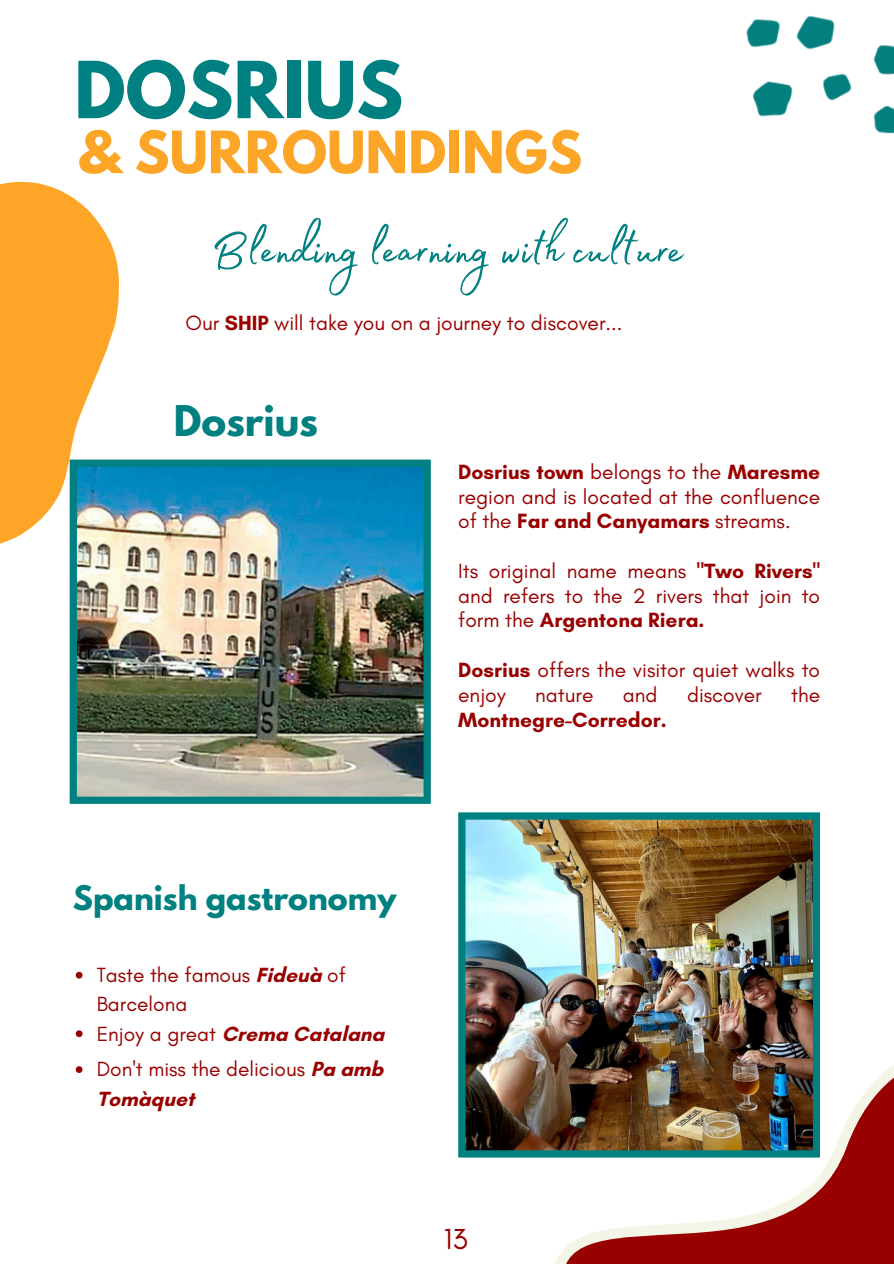
<style>
.page{position:relative;width:894px;height:1264px;background:#fff}
.page>*{position:absolute;margin:0;border:0;box-sizing:border-box;transform-origin:0 0}
.t1{font:700 69.6px "League Spartan";color:#008080}
.t2{font:58.35px "Madelyn Fill";color:#008080}
.t3{font:700 51.6px "League Spartan";color:#fda527}
.t4{font:700 37.5px "League Spartan";color:#008080}
.t5{font:700 30px "League Spartan";color:#008080}
.t6{font:29.4px "Glacial Indifference";color:#900}
.t7{font:21px/24.8px "Glacial Indifference";color:#900;text-align:justify}
.t8{font:700 21px "Glacial Indifference";color:#900}
.t9{font:20.85px/29.2px "Glacial Indifference";color:#900}
.t10{font:700 20.85px "Glacial Indifference";color:#900}
.s1{font-weight:700}
.s2{font-weight:400}
</style>
<div class="page">
<svg style="left:552px;top:1066px;width:341px;height:197px"></svg>
<svg style="left:0;top:182px;width:119px;height:363px"></svg>
<img style="left:746px;top:15px;width:147px;height:119px">
<img style="left:458px;top:812px;width:362px;height:345px">
<img style="left:70px;top:459px;width:360px;height:344px">
<svg style="left:76px;top:971px;width:6px;height:7px"></svg>
<svg style="left:76px;top:1030px;width:6px;height:7px"></svg>
<svg style="left:76px;top:1066px;width:6px;height:6px"></svg>
<p class="t1" style="left:74px;top:55px;width:330px">DOSRIUS</p>
<p class="t3" style="left:78px;top:127px;width:506px">&amp; SURROUNDINGS</p>
<h2 class="t2" style="left:211px;top:206px;width:474px">Blending learning with culture</h2>
<p class="t7" style="left:185px;top:311px;width:438px">Our <span class="s1">SHIP</span> will take you on a journey to discover...</p>
<p class="t4" style="left:174px;top:402px;width:145px">Dosrius</p>
<h5 class="t7" style="left:458px;top:459px;width:363px"><span class="s1">Dosrius town</span> belongs to the <span class="s1">Maresme </span>region and is located at the confluence of the <span class="s1">Far and Canyamars</span> streams.</h5>
<p class="t7" style="left:458px;top:558px;width:363px">Its original name means <span class="s1">"Two Rivers" </span>and refers to the 2 rivers that join to form the <span class="s1">Argentona Riera.</span></p>
<p class="t7" style="left:458px;top:657px;width:363px"><span class="s1">Dosrius</span> offers the visitor quiet walks to enjoy</p>
<p class="t7" style="left:535px;top:682px;width:60px">nature</p>
<p class="t7" style="left:622px;top:682px;width:36px">and</p>
<p class="t7" style="left:686px;top:682px;width:76px">discover</p>
<p class="t7" style="left:790px;top:682px;width:31px">the</p>
<p class="t8" style="left:458px;top:706px;width:210px">Montnegre-Corredor.</p>
<h4 class="t5" style="left:73px;top:883px;width:325px">Spanish gastronomy</h4>
<p class="t9" style="left:97px;top:960px;width:250px">Taste the famous <span class="s1">Fideuà</span> of<br>Barcelona</p>
<p class="t10" style="left:97px;top:1020px;width:289px"><span class="s2">Enjoy a great</span> Crema Catalana</p>
<p class="t9" style="left:97px;top:1054px;width:288px">Don't miss the delicious <span class="s1">Pa amb<br>Tomàquet</span></p>
<p class="t6" style="left:444px;top:1220px;width:25px">13</p>
</div>
